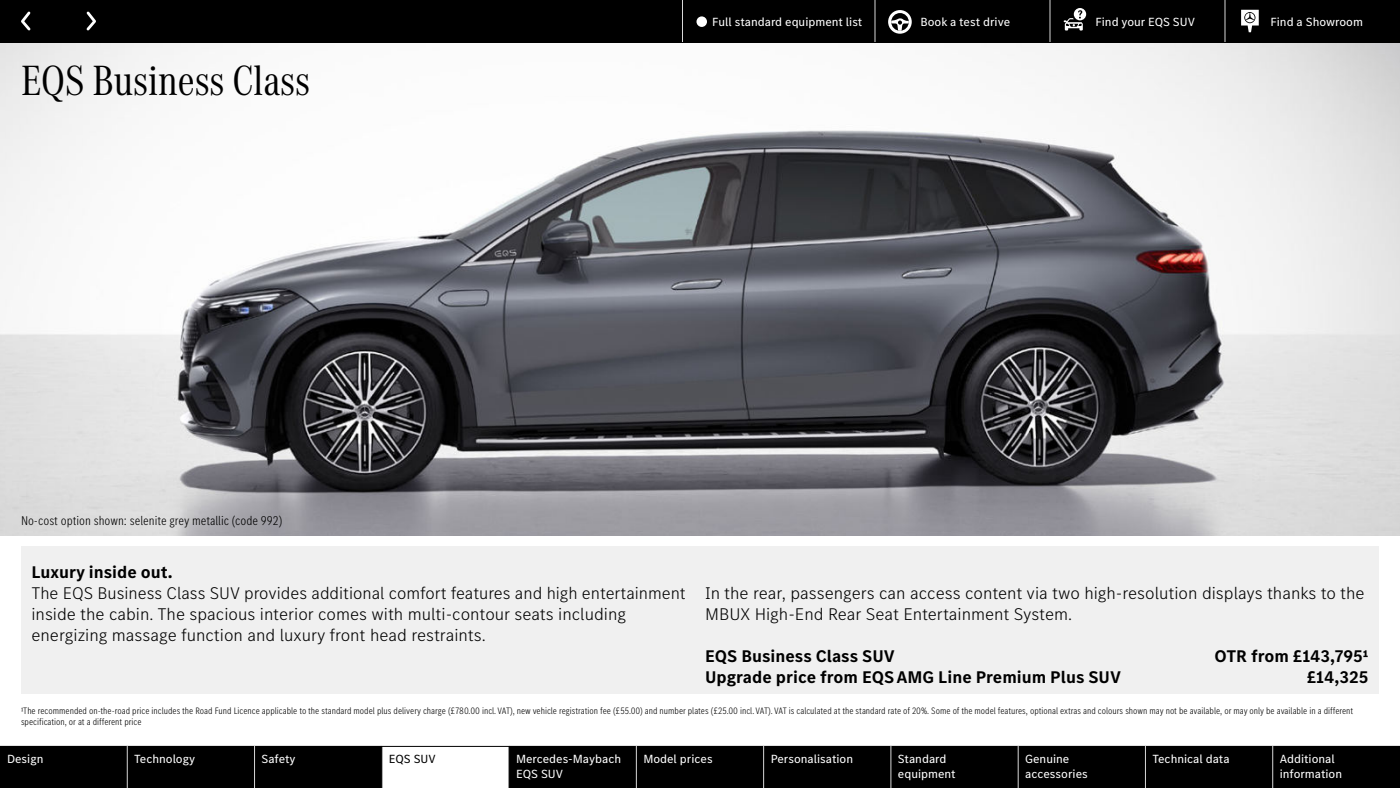
<style>
.page{position:relative;width:1400px;height:788px;background:#fff}
.page>*{position:absolute;margin:0;border:0;box-sizing:border-box;transform-origin:0 0}
.t1{font:43.75px "MB Corpo A Title Cond";color:#000}
.t2{font:300 17.5px/21px "MB Corpo S Text";color:#000}
.t3{font:700 17.5px "MB Corpo S Text";color:#000}
.t4{font:300 condensed 13.12px "MB Corpo S Text";color:#000}
.t5{font:12.25px/14.7px "MB Corpo S Text";color:#fff}
.t6{font:12.25px "MB Corpo S Text";color:#000}
.t7{font:300 condensed 9.62px/10.5px "MB Corpo S Text";color:#000}
</style>
<div class="page">
<img style="left:0;top:42px;width:1400px;height:494px">
<div style="left:21px;top:546px;width:1358px;height:147px;background:#f0f0f0"></div>
<div style="left:0;top:0;width:1400px;height:42px;background:#000"></div>
<svg style="left:682px;top:0;width:577px;height:42px"></svg>
<svg style="left:0;top:746px;width:1400px;height:42px;fill:#000"></svg>
<hr style="left:763px;top:746px;width:1px;height:42px;background:#d8d8d8">
<hr style="left:1018px;top:746px;width:1px;height:42px;background:#d8d8d8">
<hr style="left:1145px;top:746px;width:1px;height:42px;background:#d8d8d8">
<hr style="left:127px;top:746px;width:1px;height:42px;background:#d8d8d8">
<hr style="left:254px;top:746px;width:1px;height:42px;background:#d8d8d8">
<hr style="left:381px;top:746px;width:1px;height:42px;background:#000">
<hr style="left:509px;top:746px;width:1px;height:42px;background:#000">
<hr style="left:636px;top:746px;width:1px;height:42px;background:#d8d8d8">
<hr style="left:890px;top:746px;width:1px;height:42px;background:#d8d8d8">
<hr style="left:1272px;top:746px;width:1px;height:42px;background:#d8d8d8">
<svg style="left:87px;top:12px;width:9px;height:18px"></svg>
<svg style="left:21px;top:12px;width:9px;height:18px"></svg>
<h1 class="t1" style="left:21px;top:59px;width:291px">EQS Business Class</h1>
<h3 class="t4" style="left:21px;top:514px;width:263px">No-cost option shown: selenite grey metallic (code 992)</h3>
<p class="t5" style="left:712px;top:15px;width:152px">Full standard equipment list</p>
<p class="t5" style="left:920px;top:15px;width:91px">Book a test drive</p>
<p class="t5" style="left:1096px;top:15px;width:101px">Find your EQS SUV</p>
<p class="t5" style="left:1271px;top:15px;width:94px">Find a Showroom</p>
<h2 class="t3" style="left:32px;top:563px;width:142px">Luxury inside out.</h2>
<h2 class="t2" style="left:32px;top:583px;width:656px">The EQS Business Class SUV provides additional comfort features and high entertainment inside the cabin. The spacious interior comes with multi-contour seats including energizing massage function and luxury front head restraints.</h2>
<h2 class="t2" style="left:705px;top:583px;width:661px">In the rear, passengers can access content via two high-resolution displays thanks to the<br>MBUX High-End Rear Seat Entertainment System.</h2>
<h2 class="t3" style="left:705px;top:647px;width:191px">EQS Business Class SUV</h2>
<h2 class="t3" style="left:1214px;top:647px;width:156px">OTR from £143,795¹</h2>
<h2 class="t3" style="left:705px;top:668px;width:417px">Upgrade price from EQS AMG Line Premium Plus SUV</h2>
<h2 class="t3" style="left:1307px;top:668px;width:63px">£14,325</h2>
<p class="t7" style="left:21px;top:706px;width:1334px">¹The recommended on-the-road price includes the Road Fund Licence applicable to the standard model plus delivery charge (£780.00 incl. VAT), new vehicle registration fee (£55.00) and number plates (£25.00 incl. VAT). VAT is calculated at the standard rate of 20%. Some of the model features, optional extras and colours shown may not be available, or may only be available in a different specification, or at a different price</p>
<p class="t5" style="left:7px;top:751px;width:38px">Design</p>
<p class="t5" style="left:134px;top:751px;width:62px">Technology</p>
<p class="t5" style="left:262px;top:751px;width:36px">Safety</p>
<p class="t6" style="left:389px;top:753px;width:48px">EQS SUV</p>
<p class="t5" style="left:516px;top:751px;width:107px">Mercedes-Maybach<br>EQS SUV</p>
<p class="t5" style="left:643px;top:751px;width:71px">Model prices</p>
<p class="t5" style="left:771px;top:751px;width:84px">Personalisation</p>
<p class="t5" style="left:898px;top:751px;width:59px">Standard equipment</p>
<p class="t5" style="left:1025px;top:751px;width:64px">Genuine accessories</p>
<p class="t5" style="left:1152px;top:751px;width:79px">Technical data</p>
<p class="t5" style="left:1280px;top:751px;width:64px">Additional information</p>
</div>
